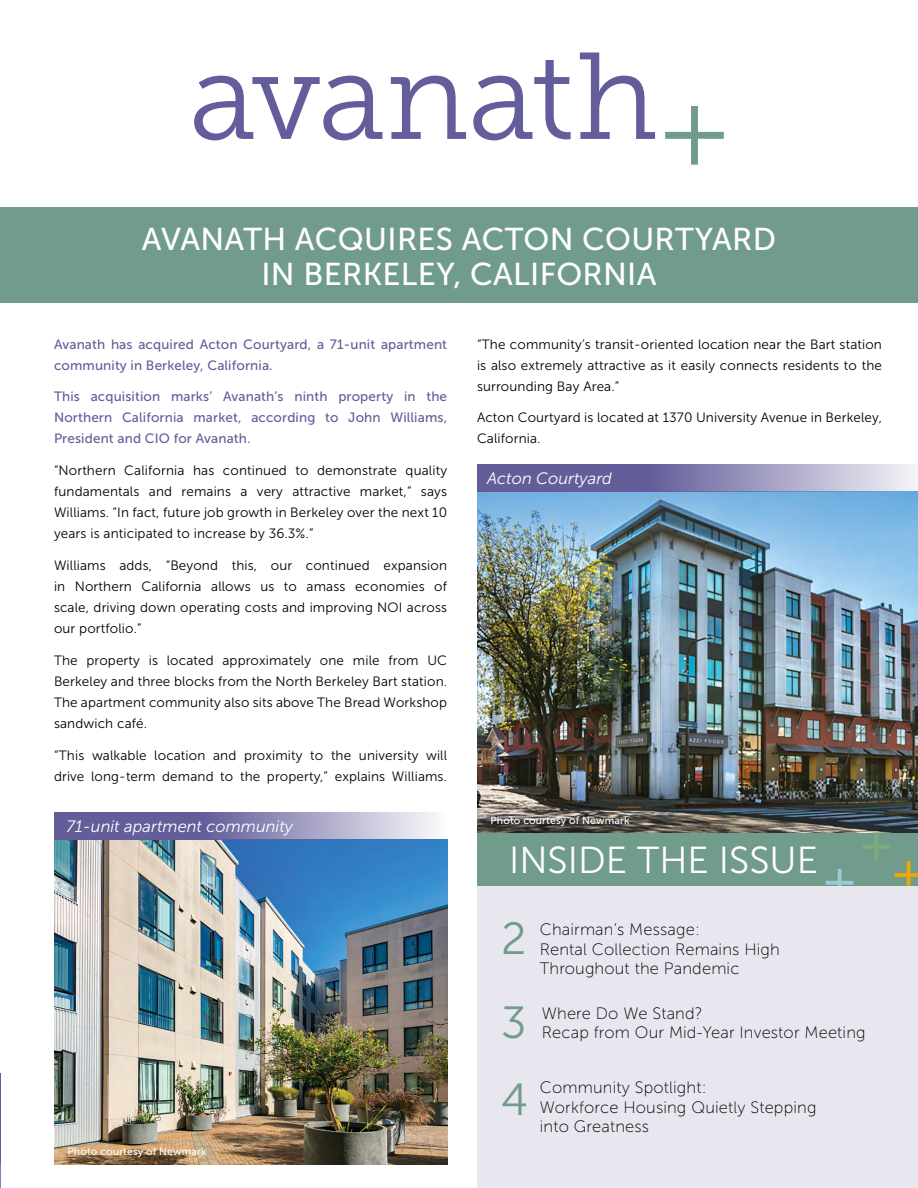
<style>
.page{position:relative;width:918px;height:1188px;background:#fff}
.page>*{position:absolute;margin:0;border:0;box-sizing:border-box;transform-origin:0 0}
.t1{font:45px "Museo Sans 300";color:#719c8b}
.t2{font:37.5px "Museo Sans 300";color:#fff}
.t3{font:31.5px/34.5px "Museo Sans 500";letter-spacing:.01em;color:#fff;text-align:center}
.t4{font:16.5px/19.5px "Museo Sans 100";letter-spacing:.01em;color:#000}
.t5{font:italic 16.5px "Museo Sans 300";color:#fff}
.t6{font:13.5px/21px "Museo Sans 300";letter-spacing:.01em;color:#000;text-align:justify}
.t7{font:13.5px/21px "Museo Sans 500";letter-spacing:.01em;color:#635e9a}
.t8{font:10.5px "Museo Sans 500";letter-spacing:.01em;color:#fff}
</style>
<div class="page">
<img style="left:477px;top:492px;width:441px;height:341px">
<div style="left:0;top:207px;width:918px;height:95px;background:#719c8b"></div>
<div style="left:477px;top:867px;width:441px;height:321px;background:#e8e6ef"></div>
<img style="left:55px;top:840px;width:392px;height:324px">
<div style="left:477px;top:833px;width:441px;height:53px;background:#719c8b"></div>
<svg style="left:826px;top:869px;width:28px;height:17px"></svg>
<svg style="left:863px;top:833px;width:55px;height:53px"></svg>
<svg style="left:477px;top:464px;width:441px;height:28px;background:#8d8ab6"></svg>
<svg style="left:55px;top:812px;width:392px;height:28px;background:#908db7"></svg>
<svg style="left:665px;top:106px;width:59px;height:59px"></svg>
<svg style="left:194px;top:76px;width:188px;height:64px"></svg>
<svg style="left:391px;top:76px;width:75px;height:63px"></svg>
<svg style="left:473px;top:60px;width:98px;height:80px"></svg>
<svg style="left:580px;top:53px;width:75px;height:86px"></svg>
<svg style="left:0;top:1073px;width:1px;height:115px"></svg>
<h3 class="t3" style="left:142px;top:222px;width:636px">AVANATH ACQUIRES ACTON COURTYARD<br>IN BERKELEY, CALIFORNIA</h3>
<p class="t7" style="left:54px;top:333px;width:395px">Avanath has acquired Acton Courtyard, a 71-unit apartment community in Berkeley, California.</p>
<p class="t7" style="left:54px;top:386px;width:395px;text-align:justify">This acquisition marks’ Avanath’s ninth property in the Northern California market, according to John Williams, President and CIO for Avanath.</p>
<p class="t6" style="left:54px;top:460px;width:395px">“Northern California has continued to demonstrate quality fundamentals and remains a very attractive market,” says Williams. “In fact, future job growth in Berkeley over the next 10 years is anticipated to increase by 36.3%.”</p>
<p class="t6" style="left:54px;top:555px;width:395px">Williams adds, “Beyond this, our continued expansion in Northern California allows us to amass economies of scale, driving down operating costs and improving NOI across our portfolio.”</p>
<p class="t6" style="left:54px;top:650px;width:395px">The property is located approximately one mile from UC Berkeley and three blocks from the North Berkeley Bart station.<br>The apartment community also sits above The Bread Workshop sandwich café.</p>
<p class="t6" style="left:54px;top:745px;width:395px">“This walkable location and proximity to the university will drive long-term demand to the property,” explains Williams.</p>
<p class="t5" style="left:67px;top:818px;width:228px">71-unit apartment community</p>
<p class="t8" style="left:67px;top:1146px;width:141px">Photo courtesy of Newmark</p>
<p class="t6" style="left:477px;top:333px;width:407px">“The community’s transit-oriented location near the Bart station is also extremely attractive as it easily connects residents to the surrounding Bay Area.”</p>
<p class="t6" style="left:477px;top:407px;width:406px">Acton Courtyard is located at 1370 University Avenue in Berkeley,<br>California.</p>
<p class="t5" style="left:487px;top:470px;width:126px">Acton Courtyard</p>
<p class="t8" style="left:490px;top:815px;width:141px">Photo courtesy of Newmark</p>
<h2 class="t2" style="left:509px;top:840px;width:310px">INSIDE THE ISSUE</h2>
<h1 class="t1" style="left:501px;top:914px;width:27px">2</h1>
<p class="t4" style="left:540px;top:920px;width:242px">Chairman’s Message:<br>Rental Collection Remains High<br>Throughout the Pandemic</p>
<p class="t4" style="left:542px;top:1004px;width:162px">Where Do We Stand?</p>
<h1 class="t1" style="left:501px;top:998px;width:27px">3</h1>
<p class="t4" style="left:542px;top:1023px;width:325px">Recap from Our Mid-Year Investor Meeting</p>
<h1 class="t1" style="left:501px;top:1075px;width:28px">4</h1>
<p class="t4" style="left:540px;top:1078px;width:278px">Community Spotlight:<br>Workforce Housing Quietly Stepping into Greatness</p>
</div>
